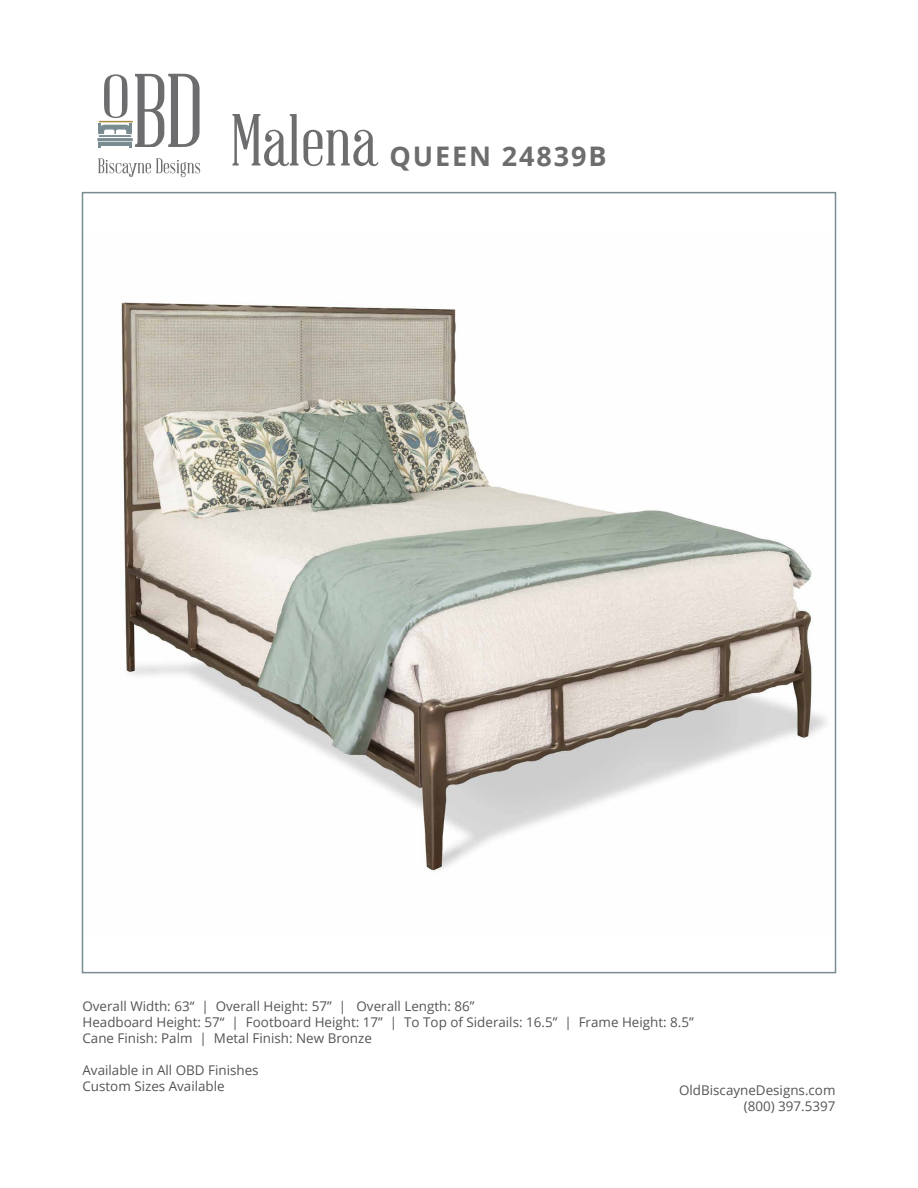
<style>
.page{position:relative;width:918px;height:1188px;background:#fff}
.page>*{position:absolute;margin:0;border:0;box-sizing:border-box;transform-origin:0 0}
.t1{font:72px "Abraham Lincoln";color:#6d6d6f}
.t2{font:700 27px "Open Sans";letter-spacing:.07em;color:#6d6d6f}
.t3{font:13.35px/16px "Open Sans";color:#545653}
</style>
<div class="page">
<img style="left:121px;top:302px;width:705px;height:570px">
<svg style="left:98px;top:158px;width:102px;height:19px"></svg>
<svg style="left:97px;top:74px;width:103px;height:73px"></svg>
<h1 class="t1" style="left:230px;top:103px;width:148px">Malena</h1>
<h2 class="t2" style="left:389px;top:137px;width:219px">QUEEN 24839B</h2>
<p class="t3" style="left:82px;top:998px;width:613px">Overall Width: 63“ | Overall Height: 57” | Overall Length: 86”<br>Headboard Height: 57“ | Footboard Height: 17” | To Top of Siderails: 16.5” | Frame Height: 8.5”<br>Cane Finish: Palm | Metal Finish: New Bronze</p>
<p class="t3" style="left:82px;top:1062px;width:178px">Available in All OBD Finishes<br>Custom Sizes Available</p>
<p class="t3" style="left:679px;top:1081px;width:158px;text-align:right">OldBiscayneDesigns.com (800) 397.5397</p>
</div>
